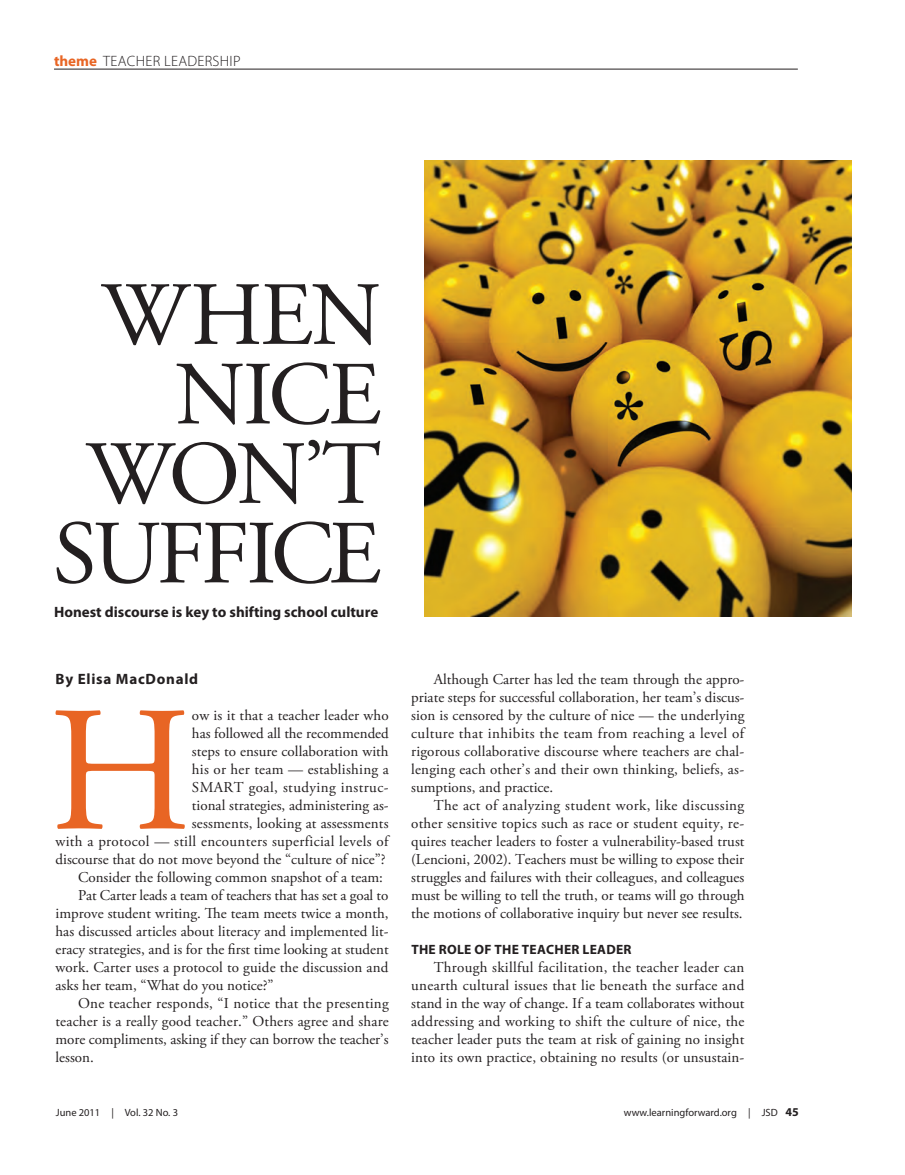
<style>
.page{position:relative;width:905px;height:1175px;background:#fff}
.page>*{position:absolute;margin:0;border:0;box-sizing:border-box;transform-origin:0 0}
.body{font:177.9px "Adobe Garamond Pro";color:#e86524}
.body-2{font:90px/79.5px "Adobe Garamond Pro";letter-spacing:-.04em;color:#231f20;text-align:right}
.body-3{font:15px/18px "Adobe Garamond Pro";color:#231f20;text-align:justify}
.myriad_box{font:700 15px "Myriad Pro";color:#231f20}
.toppers{font:300 15px "Myriad Pro";letter-spacing:.02em;color:#231f20}
.byline{font:700 15px "Myriad Pro";letter-spacing:.05em;color:#231f20}
.subhead{font:700 13.5px "Myriad Pro";letter-spacing:.02em;color:#231f20}
.t1{font:700 12px "Myriad Pro";color:#231f20}
.t2{font:10.5px "Myriad Pro";color:#231f20}
.s1{font-weight:700;color:#e86524}
</style>
<div class="page">
<img style="left:424px;top:160px;width:427px;height:456px">
<hr style="left:54px;top:69px;width:743px;height:1px;background:#231f20">
<p class="toppers" style="left:54px;top:52px;width:188px"><span class="s1">theme</span> TEACHER LEADERSHIP</p>
<p class="body-2" style="left:53px;top:279px;width:330px">WHEN<br>NICE<br>WON’T<br>SUFFICE</p>
<p class="myriad_box" style="left:54px;top:603px;width:326px">Honest discourse is key to shifting school culture</p>
<p class="byline" style="left:56px;top:671px;width:144px">By Elisa MacDonald</p>
<p class="body" style="left:48px;top:665px;width:145px">H</p>
<p class="body-3" style="left:56px;top:707px;width:335px;text-align:right">ow is it that a teacher leader who<br>has followed all the recommended<br>steps to ensure collaboration with<br>his or her team — establishing a<br>SMART goal, studying instruc-<br>tional strategies, administering as-<br>sessments, looking at assessments<br>with a protocol — still encounters superficial levels of discourse that do not move beyond the “culture of nice”?</p>
<p class="body-3" style="left:78px;top:869px;width:306px">Consider the following common snapshot of a team:</p>
<p class="body-3" style="left:56px;top:887px;width:335px;text-indent:22px">Pat Carter leads a team of teachers that has set a goal to improve student writing. The team meets twice a month, has discussed articles about literacy and implemented lit&shy;eracy strategies, and is for the first time looking at student work. Carter uses a protocol to guide the discussion and asks her team, “What do you notice?”</p>
<p class="body-3" style="left:56px;top:995px;width:335px;text-indent:22px">One teacher responds, “I notice that the presenting teacher is a really good teacher.” Others agree and share more compliments, asking if they can borrow the teacher’s lesson.</p>
<p class="body-3" style="left:411px;top:671px;width:335px;text-indent:23px">Although Carter has led the team through the appro&shy;priate steps for successful collaboration, her team’s discus&shy;sion is censored by the culture of nice — the underlying culture that inhibits the team from reaching a level of rigorous collaborative discourse where teachers are chal&shy;lenging each other’s and their own thinking, beliefs, as&shy;sumptions, and practice.</p>
<p class="body-3" style="left:411px;top:797px;width:335px;text-indent:22px">The act of analyzing student work, like discussing other sensitive topics such as race or student equity, re&shy;quires teacher leaders to foster a vulnerability-based trust (Lencioni, 2002). Teachers must be willing to expose their struggles and failures with their colleagues, and colleagues must be willing to tell the truth, or teams will go through the motions of collaborative inquiry but never see results.</p>
<p class="subhead" style="left:411px;top:942px;width:222px">THE ROLE OF THE TEACHER LEADER</p>
<p class="body-3" style="left:411px;top:959px;width:335px;text-indent:22px">Through skillful facilitation, the teacher leader can unearth cultural issues that lie beneath the surface and stand in the way of change. If a team collaborates without addressing and working to shift the culture of nice, the teacher leader puts the team at risk of gaining no insight into its own practice, obtaining no results (or unsustain-</p>
<p class="t2" style="left:56px;top:1107px;width:124px">June 2011 | Vol. 32 No. 3</p>
<p class="t2" style="left:624px;top:1107px;width:155px">www.learningforward.org | JSD</p>
<p class="t1" style="left:785px;top:1105px;width:15px">45</p>
</div>
